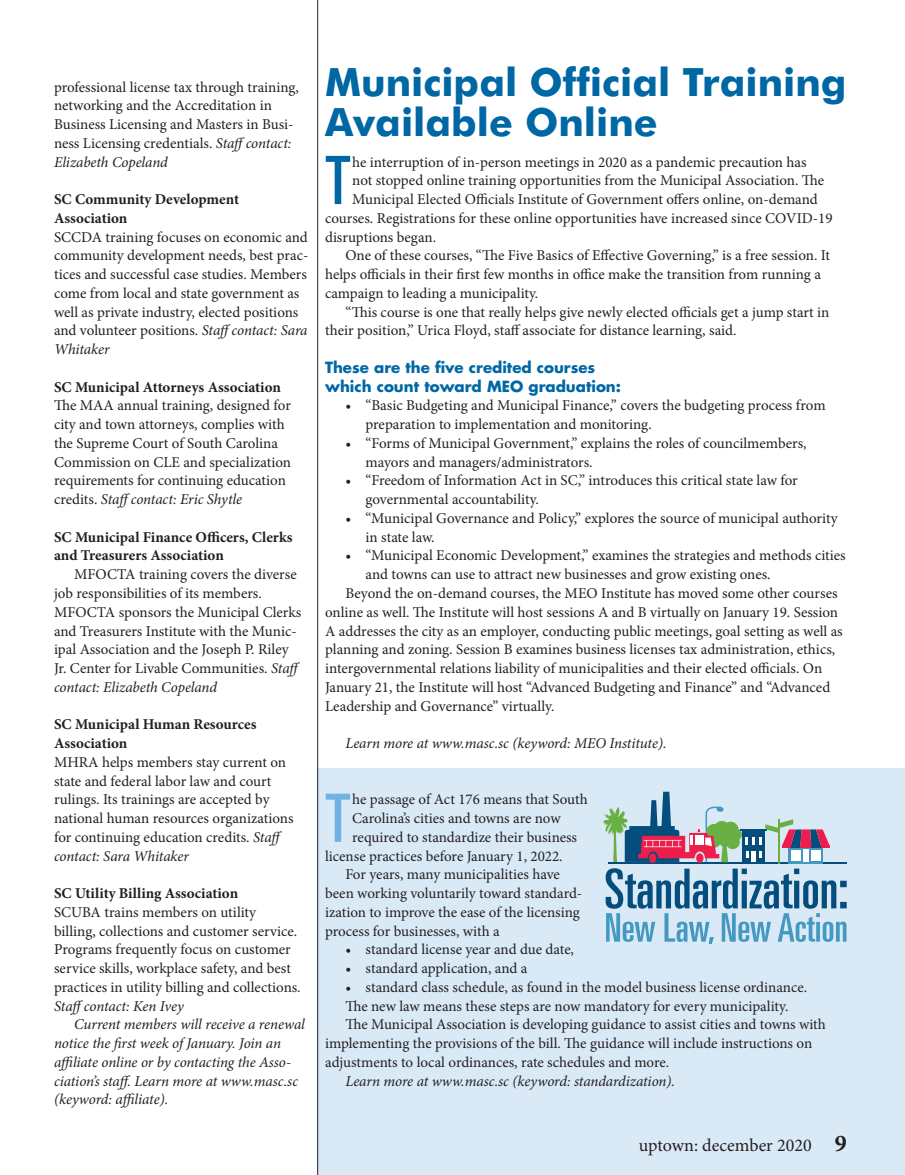
<style>
.page{position:relative;width:905px;height:1175px;background:#fff}
.page>*{position:absolute;margin:0;border:0;box-sizing:border-box;transform-origin:0 0}
.t1{font:500 condensed 67.65px "Futura BT";color:#71b2e2}
.t2{font:500 condensed 67.65px "Futura BT";color:#0067a5}
.t3{font:700 39px/39.8px "Futura BT";color:#0067a5}
.t4{font:18px "Minion Pro";color:#231f20}
.t5{font:15px/18.8px "Minion Pro";color:#231f20}
.t6{font:italic 15px "Minion Pro";letter-spacing:-.01em;color:#231f20}
.t7{font:700 15px/18.8px "Minion Pro";color:#231f20}
.t8{font:700 15px/18.8px "Futura Std";color:#0067a5}
.s1{font-style:italic}
.s2{font-weight:700;font-size:24px}
</style>
<div class="page">
<div style="left:318px;top:768px;width:586px;height:406px;background:#d9e9f6"></div>
<hr style="left:317px;top:0;width:1px;height:1174px;background:#231f20">
<svg style="left:603px;top:791px;width:243px;height:153px"></svg>
<div style="left:790px;top:850px;width:10px;height:10px;background:#fff"></div>
<div style="left:811px;top:850px;width:9px;height:10px;background:#fff"></div>
<div style="left:803px;top:849px;width:5px;height:13px;background:#fff"></div>
<p class="t5" style="left:54px;top:77px;width:246px">professional license tax through training, networking and the Accreditation in Business Licensing and Masters in Busi&shy;ness Licensing credentials. <span class="s1">Staffcontact:<br>Elizabeth Copeland</span></p>
<p class="t7" style="left:54px;top:190px;width:187px">SC Community Development<br>Association</p>
<p class="t5" style="left:54px;top:227px;width:256px">SCCDA training focuses on economic and community development needs, best prac&shy;tices and successful case studies. Members come from local and state government as well as private industry, elected positions and volunteer positions. <span class="s1">Staffcontact: Sara Whitaker</span></p>
<p class="t7" style="left:54px;top:377px;width:228px">SC Municipal Attorneys Association</p>
<p class="t5" style="left:54px;top:396px;width:238px">The MAA annual training, designed for city and town attorneys, complies with the Supreme Court of South Carolina Commission on CLE and specialization requirements for continuing education credits. <span class="s1">Staffcontact: Eric Shytle</span></p>
<p class="t7" style="left:54px;top:527px;width:240px">SC Municipal Finance Officers, Clerks and Treasurers Association</p>
<p class="t5" style="left:54px;top:565px;width:249px;text-indent:20px">MFOCTA training covers the diverse job responsibilities of its members.<br>MFOCTA sponsors the Municipal Clerks and Treasurers Institute with the Munic&shy;ipal Association and the Joseph P. Riley Jr. Center for Livable Communities. <span class="s1">Staff contact: Elizabeth Copeland</span></p>
<p class="t7" style="left:54px;top:715px;width:204px">SC Municipal Human Resources<br>Association</p>
<p class="t5" style="left:54px;top:752px;width:241px">MHRA helps members stay current on state and federal labor law and court rulings. Its trainings are accepted by national human resources organizations for continuing education credits. <span class="s1">Staff contact: Sara Whitaker</span></p>
<p class="t7" style="left:54px;top:883px;width:186px">SC Utility Billing Association</p>
<p class="t5" style="left:54px;top:902px;width:248px">SCUBA trains members on utility billing, collections and customer service.<br>Programs frequently focus on customer service skills, workplace safety, and best practices in utility billing and collections.</p>
<p class="t6" style="left:54px;top:995px;width:131px">Staffcontact: Ken Ivey</p>
<p class="t6" style="left:74px;top:1014px;width:232px">Current members will receive a renewal</p>
<p class="t6" style="left:54px;top:1033px;width:228px">notice the first week of January. Join an</p>
<p class="t6" style="left:54px;top:1051px;width:238px">affiliate online or by contacting the Asso-</p>
<p class="t6" style="left:54px;top:1070px;width:245px">ciation’s staff. Learn more at www.masc.sc</p>
<p class="t6" style="left:54px;top:1089px;width:116px">(keyword: affiliate).</p>
<h2 class="t3" style="left:325px;top:62px;width:523px">Municipal Official Training<br>Available Online</h2>
<h1 class="t2" style="left:325px;top:139px;width:27px">T</h1>
<p class="t5" style="left:352px;top:152px;width:456px">he interruption of in-person meetings in 2020 as a pandemic precaution has</p>
<p class="t5" style="left:352px;top:171px;width:473px">not stopped online training opportunities from the Municipal Association. The</p>
<p class="t5" style="left:352px;top:190px;width:467px">Municipal Elected Officials Institute of Government offers online, on-demand</p>
<p class="t5" style="left:325px;top:209px;width:509px">courses. Registrations for these online opportunities have increased since COVID-19</p>
<p class="t5" style="left:325px;top:227px;width:112px">disruptions began.</p>
<p class="t5" style="left:345px;top:246px;width:486px">One of these courses, “The Five Basics of Effective Governing,” is a free session. It</p>
<p class="t5" style="left:325px;top:265px;width:497px">helps officials in their first few months in office make the transition from running a</p>
<p class="t5" style="left:325px;top:284px;width:215px">campaign to leading a municipality.</p>
<p class="t5" style="left:345px;top:302px;width:485px">“This course is one that really helps give newly elected officials get a jump start in</p>
<p class="t5" style="left:325px;top:321px;width:413px">their position,” Urica Floyd, staff associate for distance learning, said.</p>
<p class="t8" style="left:325px;top:358px;width:297px">These are the five credited courses which count toward MEO graduation:</p>
<p class="t5" style="left:365px;top:396px;width:461px;text-indent:-20px">• “Basic Budgeting and Municipal Finance,” covers the budgeting process from preparation to implementation and monitoring.</p>
<p class="t5" style="left:365px;top:434px;width:442px;text-indent:-20px">• “Forms of Municipal Government,” explains the roles of councilmembers, mayors and managers/administrators.</p>
<p class="t5" style="left:365px;top:471px;width:434px;text-indent:-20px">• “Freedom of Information Act in SC,” introduces this critical state law for governmental accountability.</p>
<p class="t5" style="left:365px;top:509px;width:473px;text-indent:-20px">• “Municipal Governance and Policy,” explores the source of municipal authority in state law.</p>
<p class="t5" style="left:345px;top:546px;width:502px">• “Municipal Economic Development,” examines the strategies and methods cities</p>
<p class="t5" style="left:365px;top:565px;width:406px">and towns can use to attract new businesses and grow existing ones.</p>
<p class="t5" style="left:345px;top:584px;width:493px">Beyond the on-demand courses, the MEO Institute has moved some other courses</p>
<p class="t5" style="left:325px;top:602px;width:514px">online as well. The Institute will host sessions A and B virtually on January 19. Session</p>
<p class="t5" style="left:325px;top:621px;width:519px">A addresses the city as an employer, conducting public meetings, goal setting as well as</p>
<p class="t5" style="left:325px;top:640px;width:511px">planning and zoning. Session B examines business licenses tax administration, ethics,</p>
<p class="t5" style="left:325px;top:659px;width:499px">intergovernmental relations liability of municipalities and their elected officials. On</p>
<p class="t5" style="left:325px;top:677px;width:506px">January 21, the Institute will host “Advanced Budgeting and Finance” and “Advanced</p>
<p class="t5" style="left:325px;top:696px;width:231px">Leadership and Governance” virtually.</p>
<p class="t6" style="left:345px;top:733px;width:323px">Learn more at www.masc.sc (keyword: MEO Institute).</p>
<h1 class="t1" style="left:325px;top:776px;width:27px">T</h1>
<p class="t5" style="left:352px;top:790px;width:237px">he passage of Act 176 means that South</p>
<p class="t5" style="left:352px;top:809px;width:210px">Carolina’s cities and towns are now</p>
<p class="t5" style="left:352px;top:827px;width:226px">required to standardize their business</p>
<p class="t5" style="left:325px;top:846px;width:239px">license practices before January 1, 2022.</p>
<p class="t5" style="left:345px;top:865px;width:216px">For years, many municipalities have</p>
<p class="t5" style="left:325px;top:884px;width:259px">been working voluntarily toward standard-</p>
<p class="t5" style="left:325px;top:902px;width:256px">ization to improve the ease of the licensing</p>
<p class="t5" style="left:325px;top:921px;width:176px">process for businesses, with a</p>
<p class="t5" style="left:345px;top:940px;width:230px">• standard license year and due date,</p>
<p class="t5" style="left:345px;top:959px;width:183px">• standard application, and a</p>
<p class="t5" style="left:345px;top:977px;width:463px">• standard class schedule, as found in the model business license ordinance.</p>
<p class="t5" style="left:345px;top:996px;width:444px">The new law means these steps are now mandatory for every municipality.</p>
<p class="t5" style="left:345px;top:1015px;width:482px">The Municipal Association is developing guidance to assist cities and towns with</p>
<p class="t5" style="left:325px;top:1034px;width:488px">implementing the provisions of the bill. The guidance will include instructions on</p>
<p class="t5" style="left:325px;top:1052px;width:345px">adjustments to local ordinances, rate schedules and more.</p>
<p class="t6" style="left:345px;top:1070px;width:331px">Learn more at www.masc.sc (keyword: standardization).</p>
<p class="t4" style="left:639px;top:1133px;width:209px">uptown: december 2020 <span class="s2">9</span></p>
</div>
